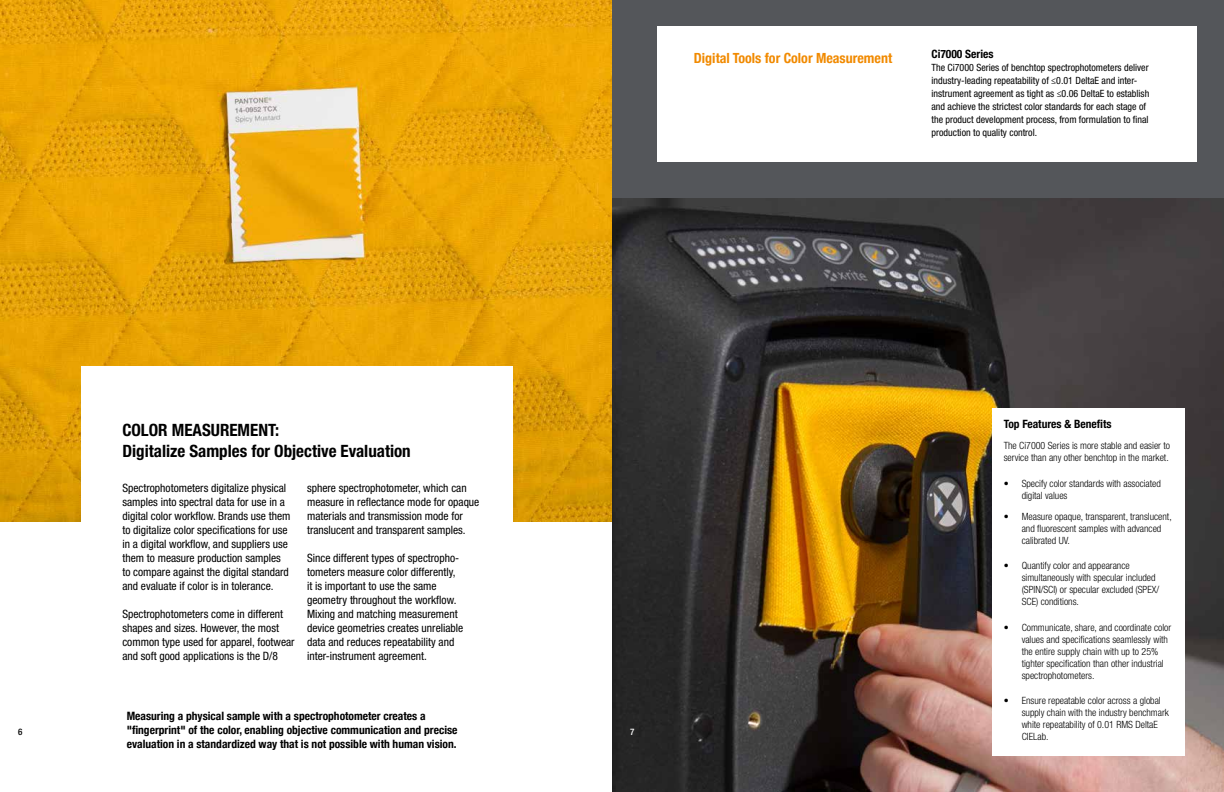
<style>
.page{position:relative;width:1224px;height:792px;background:#fff}
.page>*{position:absolute;margin:0;border:0;box-sizing:border-box;transform-origin:0 0}
.t1{font:700 condensed 17px/20.4px "Helvetica Neue LT Pro";color:#000}
.t2{font:700 condensed 14px "Helvetica Neue";color:#f18a00}
.t3{font:condensed 11.5px/14px "Helvetica Neue LT Std";color:#000}
.t4{font:700 condensed 11.5px/14px "Helvetica Neue";color:#000}
.t5{font:700 condensed 11.5px "Helvetica Neue LT Pro";color:#000}
.t6{font:300 condensed 10px/12px "Helvetica Neue LT Std";color:#000}
.t7{font:condensed 10px/13px "Helvetica Neue LT Std";color:#000}
.t8{font:500 condensed 9px "Helvetica Neue";color:#000}
.t9{font:500 condensed 9px "Helvetica Neue";color:#fff}
</style>
<div class="page">
<img style="left:612px;top:197px;width:612px;height:595px">
<div style="left:612px;top:0;width:612px;height:197px;background:#54565a"></div>
<div style="left:657px;top:26px;width:540px;height:136px;background:#fff"></div>
<img style="left:0;top:0;width:612px;height:521px">
<div style="left:81px;top:366px;width:432px;height:426px;background:#fff"></div>
<div style="left:993px;top:409px;width:192px;height:347px;background:#fff"></div>
<p class="t8" style="left:18px;top:726px;width:6px">6</p>
<h1 class="t1" style="left:122px;top:420px;width:290px">COLOR MEASUREMENT:<br>Digitalize Samples for Objective Evaluation</h1>
<p class="t3" style="left:122px;top:481px;width:170px">Spectrophotometers digitalize physical samples into spectral data for use in a digital color workflow. Brands use them to digitalize color specifications for use in a digital workflow, and suppliers use them to measure production samples to compare against the digital standard and evaluate if color is in tolerance.</p>
<p class="t3" style="left:122px;top:607px;width:174px">Spectrophotometers come in different shapes and sizes. However, the most common type used for apparel, footwear and soft good applications is the D/8</p>
<p class="t3" style="left:307px;top:481px;width:174px">sphere spectrophotometer, which can measure in reflectance mode for opaque materials and transmission mode for translucent and transparent samples.</p>
<p class="t3" style="left:307px;top:551px;width:158px">Since different types of spectropho&shy;tometers measure color differently, it is important to use the same geometry throughout the workflow.<br>Mixing and matching measurement device geometries creates unreliable data and reduces repeatability and inter-instrument agreement.</p>
<p class="t4" style="left:127px;top:708px;width:332px">Measuring a physical sample with a spectrophotometer creates a "fingerprint" of the color, enabling objective communication and precise evaluation in a standardized way that is not possible with human vision.</p>
<p class="t2" style="left:694px;top:47px;width:200px">Digital Tools for Color Measurement</p>
<p class="t5" style="left:932px;top:47px;width:64px">Ci7000 Series</p>
<p class="t7" style="left:932px;top:61px;width:219px">The Ci7000 Series of benchtop spectrophotometers deliver industry-leading repeatability of ≤0.01 DeltaE and inter&shy;instrument agreement as tight as ≤0.06 DeltaE to establish and achieve the strictest color standards for each stage of the product development process, from formulation to final production to quality control.</p>
<p class="t9" style="left:630px;top:726px;width:6px">7</p>
<p class="t5" style="left:1004px;top:417px;width:109px">Top Features &amp; Benefits</p>
<p class="t6" style="left:1004px;top:439px;width:168px">The Ci7000 Series is more stable and easier to service than any other benchtop in the market.</p>
<p class="t6" style="left:1022px;top:477px;width:141px;text-indent:-18px">• Specify color standards with associated digital values</p>
<p class="t6" style="left:1022px;top:510px;width:152px;text-indent:-18px">• Measure opaque, transparent, translucent, and fluorescent samples with advanced calibrated UV.</p>
<p class="t6" style="left:1022px;top:559px;width:139px;text-indent:-18px">• Quantify color and appearance simultaneously with specular included (SPIN/SCI) or specular excluded (SPEX/<br>SCE) conditions.</p>
<p class="t6" style="left:1022px;top:621px;width:151px;text-indent:-18px">• Communicate, share, and coordinate color values and specifications seamlessly with the entire supply chain with up to 25% tighter specification than other industrial spectrophotometers.</p>
<p class="t6" style="left:1022px;top:694px;width:149px;text-indent:-18px">• Ensure repeatable color across a global supply chain with the industry benchmark white repeatability of 0.01 RMS DeltaE<br>CIELab.</p>
</div>
